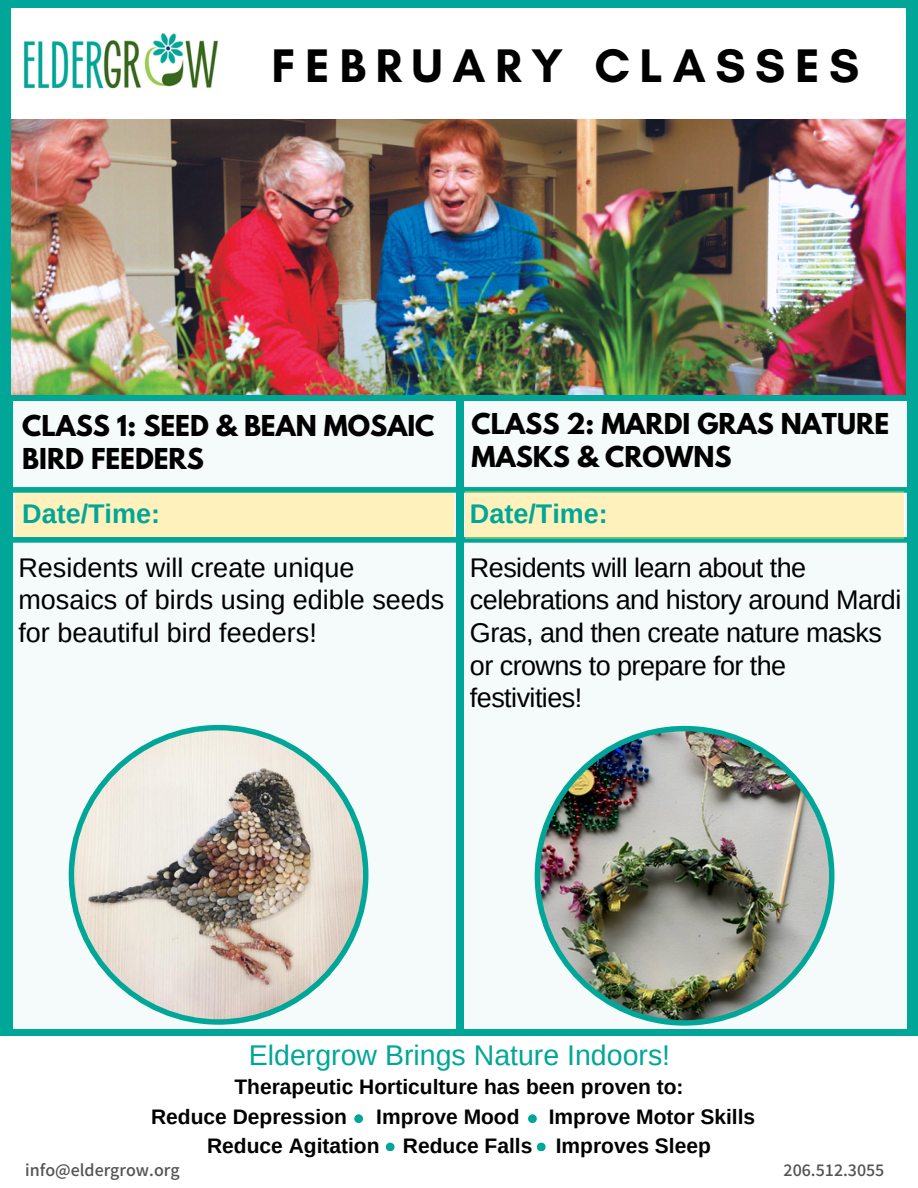
<style>
.page{position:relative;width:918px;height:1188px;background:#00a698}
.page>*{position:absolute;margin:0;border:0;box-sizing:border-box;transform-origin:0 0}
.t1{font:700 48px "Glacial Indifference";letter-spacing:.2em;color:#000}
.t2{font:28.5px "Arimo";color:#00a698}
.t3{font:27px/32.7px "Arimo";letter-spacing:-.02em;color:#000}
.t4{font:27px/32.7px "Arimo";color:#000}
.t5{font:700 27px "Arimo";color:#00a698}
.t6{font:700 25.5px/32.7px "League Spartan";color:#000}
.t7{font:700 21px/29.2px "Arimo";color:#000}
.t8{font:500 18px "Mada";color:#545454}
</style>
<div class="page">
<div style="left:13px;top:402px;width:443px;height:626px;background:#f4fbfa"></div>
<img style="left:69px;top:725px;width:299px;height:300px">
<div style="left:464px;top:402px;width:442px;height:626px;background:#f4fbfa"></div>
<img style="left:535px;top:726px;width:299px;height:300px">
<div style="left:0;top:1036px;width:918px;height:152px;background:#fff"></div>
<div style="left:354px;top:1114px;width:9px;height:9px;background:#00a698;border-radius:50%"></div>
<div style="left:528px;top:1114px;width:9px;height:9px;background:#00a698;border-radius:50%"></div>
<div style="left:386px;top:1143px;width:9px;height:8px;background:#00a698;border-radius:50%"></div>
<div style="left:537px;top:1143px;width:9px;height:8px;background:#00a698;border-radius:50%"></div>
<div style="left:12px;top:8px;width:894px;height:112px;background:#fff"></div>
<img style="left:24px;top:32px;width:194px;height:57px">
<img style="left:11px;top:120px;width:895px;height:274px">
<div style="left:16px;top:490px;width:438px;height:47px;background:#fff1bc"></div>
<div style="left:10px;top:487px;width:908px;height:6px;background:#00a698"></div>
<div style="left:2px;top:537px;width:912px;height:6px;background:#00a698"></div>
<div style="left:466px;top:491px;width:438px;height:47px;background:#fff1bc"></div>
<h3 class="t1" style="left:271px;top:36px;width:590px">FEBRUARY CLASSES</h3>
<h4 class="t6" style="left:22px;top:413px;width:414px">CLASS 1: SEED &amp; BEAN MOSAIC<br>BIRD FEEDERS</h4>
<h2 class="t6" style="left:472px;top:411px;width:419px">CLASS 2: MARDI GRAS NATURE<br>MASKS &amp; CROWNS</h2>
<h3 class="t5" style="left:470px;top:499px;width:139px">Date/Time:</h3>
<p class="t3" style="left:470px;top:551px;width:433px">Residents will learn about the celebrations and history around Mardi<br>Gras, and then create nature masks or crowns to prepare for the festivities!</p>
<p class="t5" style="left:22px;top:499px;width:139px">Date/Time:</p>
<p class="t4" style="left:18px;top:551px;width:428px">Residents will create unique mosaics of birds using edible seeds for beautiful bird feeders!</p>
<p class="t2" style="left:249px;top:1040px;width:423px">Eldergrow Brings Nature Indoors!</p>
<h2 class="t7" style="left:151px;top:1073px;width:534px;text-indent:83px">Therapeutic Horticulture has been proven to:<br>Reduce Depression</h2>
<h2 class="t7" style="left:207px;top:1102px;width:550px;text-indent:342px">Improve Motor Skills<br>Reduce Agitation Reduce Falls Improves Sleep</h2>
<h2 class="t7" style="left:376px;top:1102px;width:145px">Improve Mood</h2>
<p class="t8" style="left:25px;top:1160px;width:156px">info@eldergrow.org</p>
<h4 class="t8" style="left:784px;top:1160px;width:102px">206.512.3055</h4>
</div>
